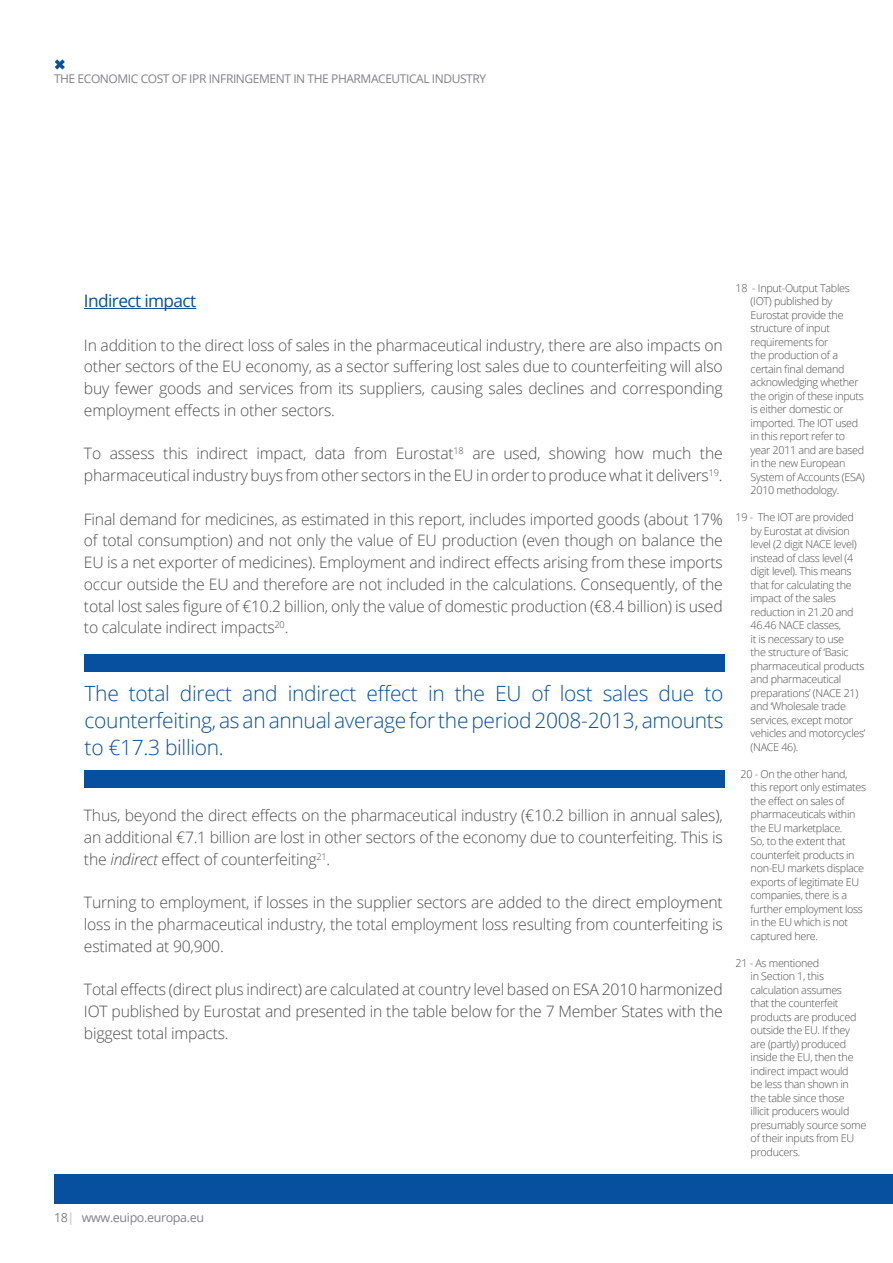
<style>
.page{position:relative;width:893px;height:1263px;background:#fff}
.page>*{position:absolute;margin:0;border:0;box-sizing:border-box;transform-origin:0 0}
.t1{font:300 21px/27px "Open Sans";letter-spacing:-.015em;color:#06509f;text-align:justify}
.t2{font:17.25px "Open Sans";letter-spacing:-.035em;color:#06509f}
.t3{font:300 15.75px/21.8px "Open Sans";letter-spacing:-.015em;color:#4d4d4f;text-align:justify}
.t4{font:12.45px "Open Sans";letter-spacing:-.03em;color:#808285}
.t5{font:12px "Open Sans";letter-spacing:-.035em;color:#808285}
.t6{font:300 10.8px/13.5px "Open Sans";letter-spacing:-.03em;color:#4d4d4f}
.s1{font-style:italic}
.s2{color:#bcbec0}
</style>
<div class="page">
<div style="left:54px;top:1175px;width:839px;height:29px;background:#06509f"></div>
<svg style="left:55px;top:59px;width:10px;height:11px"></svg>
<hr style="left:84px;top:308px;width:112px;height:1px;background:#06509f">
<div style="left:84px;top:655px;width:641px;height:17px;background:#06509f"></div>
<div style="left:84px;top:770px;width:641px;height:17px;background:#06509f"></div>
<p class="t5" style="left:54px;top:71px;width:434px">THE ECONOMIC COST OF IPR INFRINGEMENT IN THE PHARMACEUTICAL INDUSTRY</p>
<p class="t2" style="left:84px;top:289px;width:114px">Indirect impact</p>
<p class="t3" style="left:84px;top:334px;width:640px">In addition to the direct loss of sales in the pharmaceutical industry, there are also impacts on other sectors of the EU economy, as a sector suffering lost sales due to counterfeiting will also buy fewer goods and services from its suppliers, causing sales declines and corresponding employment effects in other sectors.</p>
<p class="t3" style="left:84px;top:442px;width:640px">To assess this indirect impact, data from Eurostat<sup>18</sup> are used, showing how much the pharmaceutical industry buys from other sectors in the EU in order to produce what it delivers<sup>19</sup>.</p>
<p class="t3" style="left:84px;top:508px;width:640px">Final demand for medicines, as estimated in this report, includes imported goods (about 17% of total consumption) and not only the value of EU production (even though on balance the EU is a net exporter of medicines). Employment and indirect effects arising from these imports occur outside the EU and therefore are not included in the calculations. Consequently, of the total lost sales figure of €10.2 billion, only the value of domestic production (€8.4 billion) is used to calculate indirect impacts<sup>20</sup>.</p>
<h1 class="t1" style="left:85px;top:679px;width:640px">The total direct and indirect effect in the EU of lost sales due to counterfeiting, as an annual average for the period 2008-2013, amounts to €17.3 billion.</h1>
<p class="t3" style="left:84px;top:804px;width:640px">Thus, beyond the direct effects on the pharmaceutical industry (€10.2 billion in annual sales), an additional €7.1 billion are lost in other sectors of the economy due to counterfeiting. This is the <span class="s1">indirect</span> effect of counterfeiting<sup>21</sup>.</p>
<p class="t3" style="left:84px;top:891px;width:640px">Turning to employment, if losses in the supplier sectors are added to the direct employment loss in the pharmaceutical industry, the total employment loss resulting from counterfeiting is estimated at 90,900.</p>
<p class="t3" style="left:84px;top:978px;width:640px">Total effects (direct plus indirect) are calculated at country level based on ESA 2010 harmonized IOT published by Eurostat and presented in the table below for the 7 Member States with the biggest total impacts.</p>
<p class="t6" style="left:751px;top:281px;width:116px;text-indent:-15px">18 - Input-Output Tables (IOT) published by<br>Eurostat provide the structure of input requirements for<br>the production of a certain final demand acknowledging whether the origin of these inputs is either domestic or imported. The IOT used in this report refer to year 2011 and are based in the new European<br>System of Accounts (ESA)<br>2010 methodology.</p>
<p class="t6" style="left:751px;top:510px;width:116px;text-indent:-15px">19 - The IOT are provided by Eurostat at division level (2 digit NACE level) instead of class level (4 digit level). This means that for calculating the impact of the sales reduction in 21.20 and<br>46.46 NACE classes,<br>it is necessary to use<br>the structure of ‘Basic pharmaceutical products and pharmaceutical preparations’ (NACE 21) and ‘Wholesale trade services, except motor vehicles and motorcycles’ (NACE 46).</p>
<p class="t6" style="left:751px;top:767px;width:117px;text-indent:-10px">20 - On the other hand, this report only estimates the effect on sales of pharmaceuticals within the EU marketplace.<br>So, to the extent that counterfeit products in non-EU markets displace exports of legitimate EU companies, there is a further employment loss in the EU which is not captured here.</p>
<p class="t6" style="left:751px;top:956px;width:117px;text-indent:-15px">21 - As mentioned<br>in Section 1, this calculation assumes<br>that the counterfeit products are produced outside the EU. If they are (partly) produced inside the EU, then the indirect impact would<br>be less than shown in the table since those illicit producers would presumably source some of their inputs from EU producers.</p>
<p class="t4" style="left:54px;top:1209px;width:152px">18<span class="s2">|</span> www.euipo.europa.eu</p>
</div>
